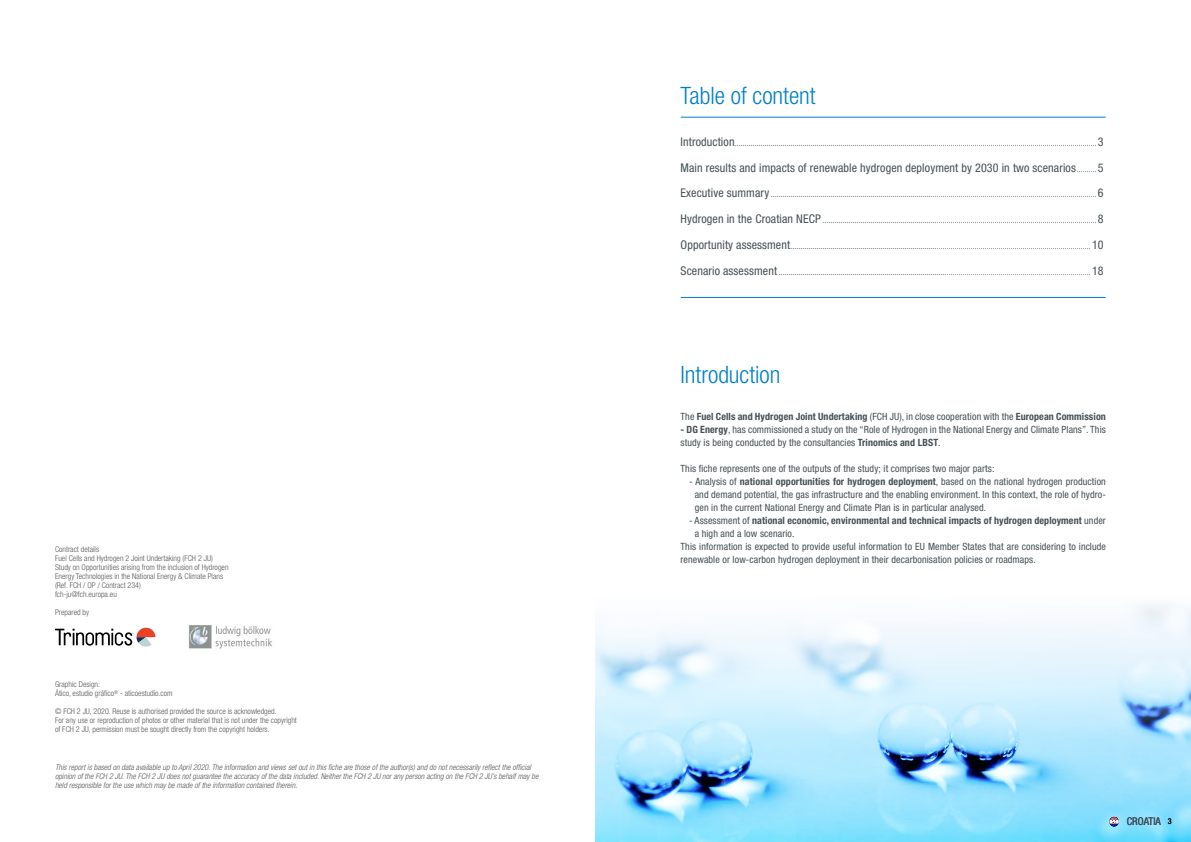
<style>
.page{position:relative;width:1191px;height:842px;background:#fff}
.page>*{position:absolute;margin:0;border:0;box-sizing:border-box;transform-origin:0 0}
.t1{font:300 condensed 24px "Helvetica Neue";color:#0081c7}
.t2{font:condensed 12px "Helvetica Neue";letter-spacing:.01em;color:#445055}
.t3{font:condensed 10.7px "Helvetica Neue";color:#445055}
.t4{font:condensed 10px/13px "Helvetica Neue";letter-spacing:.01em;color:#445055}
.t5{font:700 condensed 10px "Helvetica Neue";letter-spacing:.01em;color:#445055}
.t6{font:condensed 8px "Helvetica Neue";color:#445055}
.t7{font:300 condensed 8px/9px "Helvetica Neue";color:#575756}
.t8{font:italic 300 condensed 8px/9px "Helvetica Neue";color:#575756}
.s1{font-size:12px}
.s2{font-size:8px}
.s3{font-weight:400}
.s4{font-weight:700}
.s5{font-size:8px;color:#000}
</style>
<div class="page">
<svg style="left:595px;top:604px;width:596px;height:238px"></svg>
<svg style="left:55px;top:628px;width:100px;height:19px"></svg>
<img style="left:188px;top:625px;width:84px;height:24px">
<hr style="left:681px;top:117px;width:424px;height:1px;background:#0081c7">
<hr style="left:681px;top:297px;width:424px;height:1px;background:#0081c7">
<svg style="left:1109px;top:817px;width:9px;height:9px"></svg>
<p class="t7" style="left:55px;top:544px;width:175px">Contract details<br>Fuel Cells and Hydrogen 2 Joint Undertaking (FCH 2 JU)<br>Study on Opportunities arising from the inclusion of Hydrogen Energy Technologies in the National Energy &amp; Climate Plans (Ref. FCH / OP / Contract 234)<br>fch-ju@fch.europa.eu</p>
<p class="t7" style="left:55px;top:607px;width:36px">Prepared by</p>
<p class="t7" style="left:55px;top:679px;width:119px">Graphic Design:<br>Ático, estudio gráfico<sup>®</sup> - aticoestudio.com</p>
<p class="t7" style="left:55px;top:706px;width:243px">© FCH 2 JU, 2020. Reuse is authorised provided the source is acknowledged.<br>For any use or reproduction of photos or other material that is not under the copyright of FCH 2 JU, permission must be sought directly from the copyright holders.</p>
<p class="t8" style="left:55px;top:763px;width:485px">This report is based on data available up to April 2020. The information and views set out in this fiche are those of the author(s) and do not necessarily reflect the official opinion of the FCH 2 JU. The FCH 2 JU does not guarantee the accuracy of the data included. Neither the FCH 2 JU nor any person acting on the FCH 2 JU’s behalf may be held responsible for the use which may be made of the information contained therein.</p>
<h1 class="t1" style="left:680px;top:82px;width:137px">Table of content</h1>
<p class="t6" style="left:680px;top:138px;width:425px"><span class="s1">Introduction</span>..................................................................................................................................................................................... <span class="s1">3</span></p>
<h2 class="t2" style="left:680px;top:160px;width:424px">Main results and impacts of renewable hydrogen deployment by 2030 in two scenarios<span class="s2">..........</span> 5</h2>
<p class="t6" style="left:680px;top:190px;width:424px"><span class="s1">Executive summary</span> ...................................................................................................................................................................<span class="s1">6</span></p>
<p class="t6" style="left:680px;top:216px;width:424px"><span class="s1">Hydrogen in the Croatian NECP</span> ......................................................................................................................................... <span class="s1">8</span></p>
<p class="t6" style="left:680px;top:241px;width:425px"><span class="s1">Opportunity assessment</span>...................................................................................................................................................... <span class="s1">10</span></p>
<p class="t6" style="left:680px;top:267px;width:424px"><span class="s1">Scenario assessment</span> ............................................................................................................................................................ <span class="s1">18</span></p>
<h1 class="t1" style="left:680px;top:360px;width:101px">Introduction</h1>
<p class="t5" style="left:680px;top:410px;width:427px"><span class="s3">The</span> Fuel Cells and Hydrogen Joint Undertaking <span class="s3">(FCH JU), in close cooperation with the</span> European Commission</p>
<p class="t4" style="left:680px;top:423px;width:427px"><span class="s4">- DG Energy</span>, has commissioned a study on the “Role of Hydrogen in the National Energy and Climate Plans”. This study is being conducted by the consultancies <span class="s4">Trinomics and LBST</span>.</p>
<p class="t4" style="left:680px;top:462px;width:315px">This fiche represents one of the outputs of the study; it comprises two major parts:</p>
<p class="t4" style="left:694px;top:475px;width:413px;text-align:justify;text-indent:-6px">- Analysis of <span class="s4">national opportunities for hydrogen deployment</span>, based on the national hydrogen production and demand potential, the gas infrastructure and the enabling environment. In this context, the role of hydro&shy;gen in the current National Energy and Climate Plan is in particular analysed.</p>
<p class="t5" style="left:689px;top:514px;width:418px"><span class="s3">- Assessment of</span> national economic, environmental and technical impacts of hydrogen deployment <span class="s3">under</span></p>
<p class="t4" style="left:694px;top:527px;width:101px">a high and a low scenario.</p>
<p class="t4" style="left:680px;top:540px;width:427px">This information is expected to provide useful information to EU Member States that are considering to include</p>
<p class="t4" style="left:680px;top:553px;width:357px">renewable or low-carbon hydrogen deployment in their decarbonisation policies or roadmaps.</p>
<h3 class="t3" style="left:1126px;top:815px;width:46px">CROATIA <span class="s5">3</span></h3>
</div>
